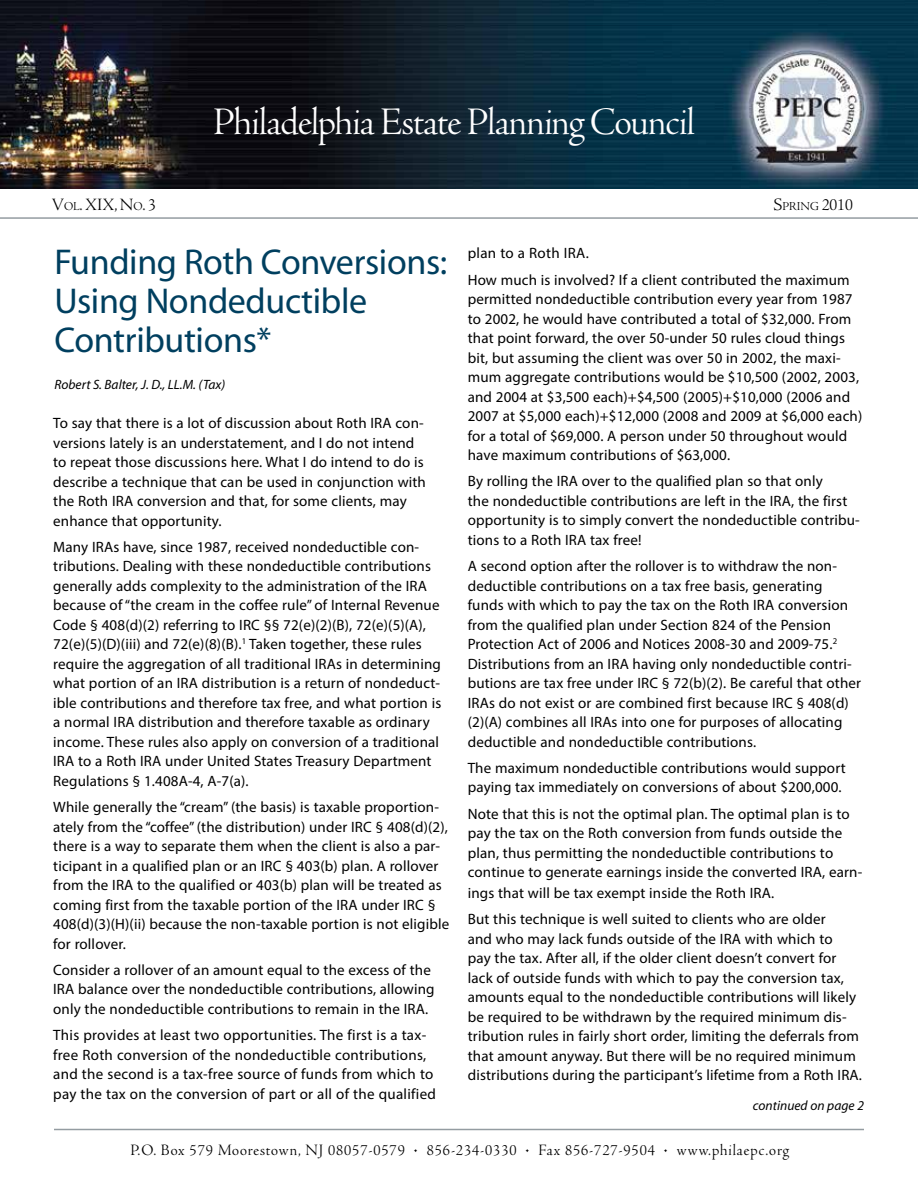
<style>
.page{position:relative;width:918px;height:1188px;background:#fff}
.page>*{position:absolute;margin:0;border:0;box-sizing:border-box;transform-origin:0 0}
.t1{font:40.5px "Adobe Jenson Regular Display";letter-spacing:-.015em;color:#fff}
.t2{font:36px/39px "Myriad";letter-spacing:-.01em;color:#003f5f}
.t3{font:18px "Adobe Jenson Regular Display";color:#000}
.t4{font:16.5px "Adobe Jenson Regular Display";letter-spacing:.06em;color:#000}
.t5{font:15px/19.5px "Myriad Pro";letter-spacing:.01em;color:#000}
.t6{font:italic 13.5px "Myriad Pro";color:#000}
.t7{font:italic 13.5px "Myriad";color:#000}
.s1{font-size:12.6px}
</style>
<div class="page">
<img style="left:0;top:0;width:918px;height:189px">
<hr style="left:0;top:217px;width:918px;height:2px;background:#949ca1">
<hr style="left:54px;top:1129px;width:810px;height:1px;background:#949ca1">
<h1 class="t1" style="left:213px;top:103px;width:483px">Philadelphia Estate Planning Council</h1>
<p class="t3" style="left:52px;top:196px;width:106px">V<span class="s1">OL</span>. XIX, N<span class="s1">O</span>. 3</p>
<p class="t3" style="left:774px;top:196px;width:81px">S<span class="s1">PRING</span> 2010</p>
<p class="t5" style="left:468px;top:240px;width:384px;line-height:26.2px">plan to a Roth IRA.<br>How much is involved? If a client contributed the maximum</p>
<p class="t5" style="left:468px;top:289px;width:396px">permitted nondeductible contribution every year from 1987 to 2002, he would have contributed a total of $32,000. From that point forward, the over 50-under 50 rules cloud things bit, but assuming the client was over 50 in 2002, the maxi&shy;mum aggregate contributions would be $10,500 (2002, 2003, and 2004 at $3,500 each)+$4,500 (2005)+$10,000 (2006 and 2007 at $5,000 each)+$12,000 (2008 and 2009 at $6,000 each) for a total of $69,000. A person under 50 throughout would have maximum contributions of $63,000.</p>
<p class="t5" style="left:468px;top:471px;width:394px">By rolling the IRA over to the qualified plan so that only<br>the nondeductible contributions are left in the IRA, the first opportunity is to simply convert the nondeductible contribu&shy;tions to a Roth IRA tax free!</p>
<p class="t5" style="left:468px;top:556px;width:395px">A second option after the rollover is to withdraw the non&shy;deductible contributions on a tax free basis, generating funds with which to pay the tax on the Roth IRA conversion from the qualified plan under Section 824 of the Pension Protection Act of 2006 and Notices 2008-30 and 2009-75.<sup>2<br></sup>Distributions from an IRA having only nondeductible contri&shy;butions are tax free under IRC § 72(b)(2). Be careful that other IRAs do not exist or are combined first because IRC § 408(d) (2)(A) combines all IRAs into one for purposes of allocating deductible and nondeductible contributions.</p>
<p class="t5" style="left:468px;top:758px;width:379px">The maximum nondeductible contributions would support paying tax immediately on conversions of about $200,000.</p>
<p class="t5" style="left:468px;top:804px;width:396px">Note that this is not the optimal plan. The optimal plan is to pay the tax on the Roth conversion from funds outside the plan, thus permitting the nondeductible contributions to continue to generate earnings inside the converted IRA, earn-</p>
<p class="t5" style="left:468px;top:880px;width:359px;line-height:26.2px">ings that will be tax exempt inside the Roth IRA.<br>But this technique is well suited to clients who are older</p>
<p class="t5" style="left:468px;top:929px;width:396px">and who may lack funds outside of the IRA with which to<br>pay the tax. After all, if the older client doesn’t convert for lack of outside funds with which to pay the conversion tax, amounts equal to the nondeductible contributions will likely be required to be withdrawn by the required minimum dis&shy;tribution rules in fairly short order, limiting the deferrals from that amount anyway. But there will be no required minimum distributions during the participant’s lifetime from a Roth IRA.</p>
<h2 class="t2" style="left:54px;top:244px;width:395px">Funding Roth Conversions:<br>Using Nondeductible<br>Contributions*</h2>
<p class="t6" style="left:54px;top:376px;width:172px">Robert S. Balter, J. D., LL.M. (Tax)</p>
<p class="t5" style="left:53px;top:413px;width:374px">To say that there is a lot of discussion about Roth IRA con&shy;versions lately is an understatement, and I do not intend to repeat those discussions here. What I do intend to do is describe a technique that can be used in conjunction with the Roth IRA conversion and that, for some clients, may enhance that opportunity.</p>
<p class="t5" style="left:53px;top:537px;width:390px">Many IRAs have, since 1987, received nondeductible con&shy;tributions. Dealing with these nondeductible contributions generally adds complexity to the administration of the IRA because of “the cream in the coffee rule” of Internal Revenue Code § 408(d)(2) referring to IRC §§ 72(e)(2)(B), 72(e)(5)(A), 72(e)(5)(D)(iii) and 72(e)(8)(B).<sup>1</sup> Taken together, these rules require the aggregation of all traditional IRAs in determining what portion of an IRA distribution is a return of nondeduct&shy;ible contributions and therefore tax free, and what portion is a normal IRA distribution and therefore taxable as ordinary income. These rules also apply on conversion of a traditional IRA to a Roth IRA under United States Treasury Department Regulations § 1.408A-4, A-7(a).</p>
<p class="t5" style="left:53px;top:797px;width:398px">While generally the “cream” (the basis) is taxable proportion&shy;ately from the “coffee” (the distribution) under IRC § 408(d)(2), there is a way to separate them when the client is also a par&shy;ticipant in a qualified plan or an IRC § 403(b) plan. A rollover from the IRA to the qualified or 403(b) plan will be treated as coming first from the taxable portion of the IRA under IRC § 408(d)(3)(H)(ii) because the non-taxable portion is not eligible for rollover.</p>
<p class="t5" style="left:53px;top:960px;width:383px">Consider a rollover of an amount equal to the excess of the<br>IRA balance over the nondeductible contributions, allowing only the nondeductible contributions to remain in the IRA.</p>
<p class="t5" style="left:53px;top:1025px;width:384px">This provides at least two opportunities. The first is a tax&shy;free Roth conversion of the nondeductible contributions, and the second is a tax-free source of funds from which to pay the tax on the conversion of part or all of the qualified</p>
<p class="t7" style="left:753px;top:1099px;width:113px">continued on page 2</p>
<p class="t4" style="left:130px;top:1142px;width:660px">P.O. Box 579 Moorestown, NJ 08057-0579 • 856-234-0330 • Fax 856-727-9504 • www.philaepc.org</p>
</div>
